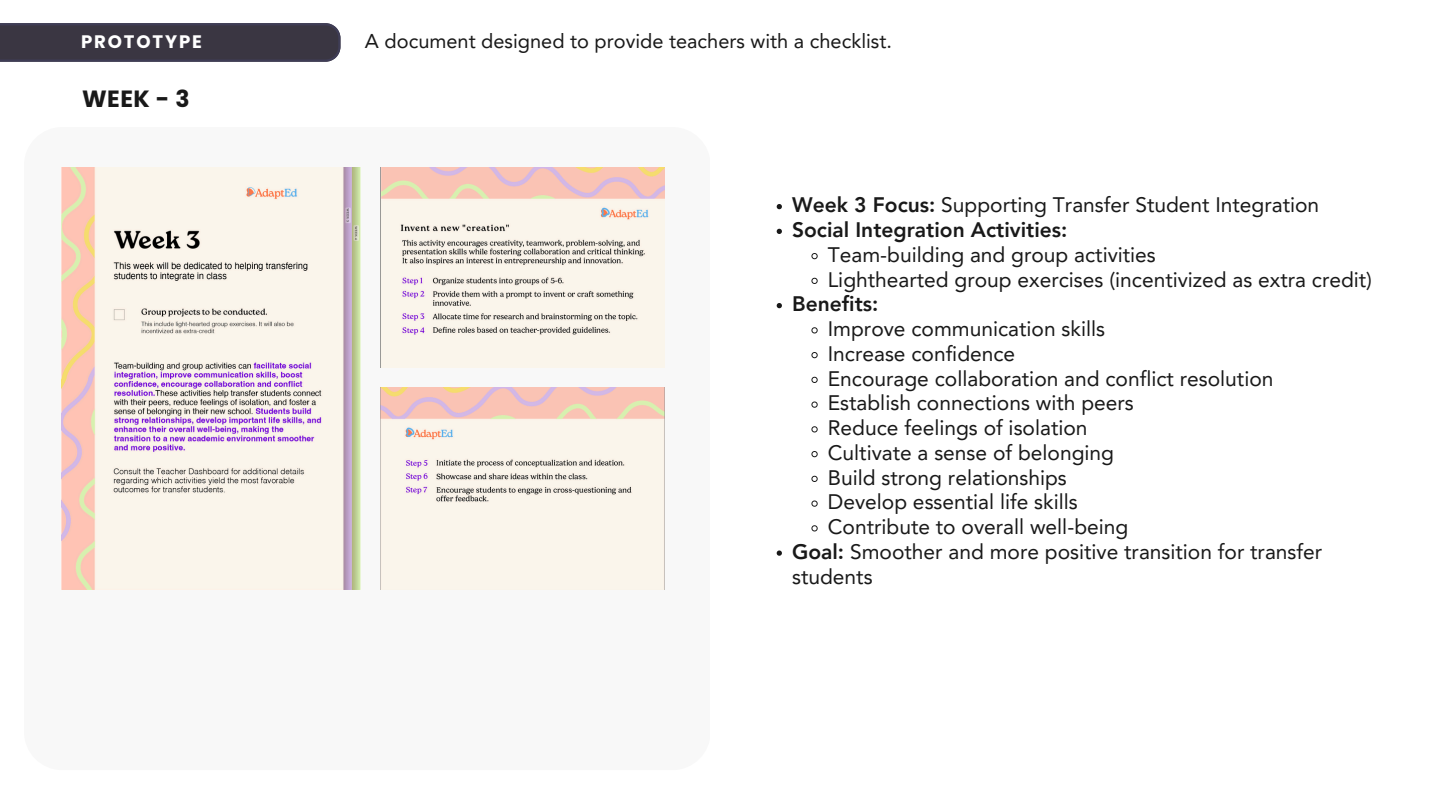
<style>
.page{position:relative;width:1440px;height:810px;background:#fff}
.page>*{position:absolute;margin:0;border:0;box-sizing:border-box;transform-origin:0 0}
.t1{font:700 23.5px "Poppins";color:#191919}
.t2{font:21px/24.8px "Avenir LT Pro";color:#191919}
.t3{font:800 21px "Avenir LT Pro";color:#191919}
.t4{font:20px "Avenir LT Pro";color:#191919}
.t5{font:700 18.1px "Poppins";letter-spacing:.105em;color:#fff}
.s1{font-weight:800}
</style>
<div class="page">
<svg style="left:0;top:23px;width:340px;height:39px;background:#3c3846"></svg>
<div style="left:24px;top:127px;width:686px;height:643px;background:#f8f8f8;border-radius:38px"></div>
<img style="left:61px;top:168px;width:299px;height:421px">
<img style="left:381px;top:168px;width:283px;height:200px">
<img style="left:381px;top:388px;width:283px;height:201px">
<svg style="left:777px;top:204px;width:5px;height:5px"></svg>
<svg style="left:777px;top:229px;width:5px;height:5px"></svg>
<svg style="left:811px;top:253px;width:7px;height:7px"></svg>
<svg style="left:811px;top:277px;width:7px;height:7px"></svg>
<svg style="left:777px;top:303px;width:5px;height:5px"></svg>
<svg style="left:811px;top:327px;width:7px;height:7px"></svg>
<svg style="left:811px;top:352px;width:7px;height:7px"></svg>
<svg style="left:811px;top:376px;width:7px;height:7px"></svg>
<svg style="left:811px;top:401px;width:7px;height:7px"></svg>
<svg style="left:811px;top:426px;width:7px;height:7px"></svg>
<svg style="left:811px;top:451px;width:7px;height:7px"></svg>
<svg style="left:811px;top:475px;width:7px;height:7px"></svg>
<svg style="left:811px;top:500px;width:7px;height:7px"></svg>
<svg style="left:811px;top:525px;width:7px;height:7px"></svg>
<svg style="left:777px;top:551px;width:5px;height:5px"></svg>
<p class="t5" style="left:81px;top:29px;width:122px">PROTOTYPE</p>
<h2 class="t4" style="left:365px;top:33px;width:529px">A document designed to provide teachers with a checklist.</h2>
<h1 class="t1" style="left:82px;top:82px;width:109px">WEEK - 3</h1>
<p class="t2" style="left:792px;top:194px;width:529px"><span class="s1">Week 3 Focus:</span> Supporting Transfer Student Integration</p>
<p class="t3" style="left:792px;top:221px;width:277px">Social Integration Activities:</p>
<p class="t2" style="left:828px;top:244px;width:330px">Team-building and group activities</p>
<p class="t2" style="left:828px;top:269px;width:546px">Lighthearted group exercises (incentivized as extra credit)</p>
<p class="t3" style="left:792px;top:295px;width:88px">Benefits:</p>
<p class="t2" style="left:828px;top:318px;width:279px">Improve communication skills</p>
<p class="t2" style="left:828px;top:343px;width:189px">Increase confidence</p>
<p class="t2" style="left:828px;top:368px;width:447px">Encourage collaboration and conflict resolution</p>
<p class="t2" style="left:828px;top:392px;width:308px">Establish connections with peers</p>
<p class="t2" style="left:828px;top:417px;width:261px">Reduce feelings of isolation</p>
<p class="t2" style="left:828px;top:442px;width:288px">Cultivate a sense of belonging</p>
<p class="t2" style="left:828px;top:467px;width:241px">Build strong relationships</p>
<p class="t2" style="left:828px;top:491px;width:251px">Develop essential life skills</p>
<p class="t2" style="left:828px;top:516px;width:302px">Contribute to overall well-being</p>
<p class="t2" style="left:792px;top:541px;width:532px"><span class="s1">Goal:</span> Smoother and more positive transition for transfer students</p>
</div>
